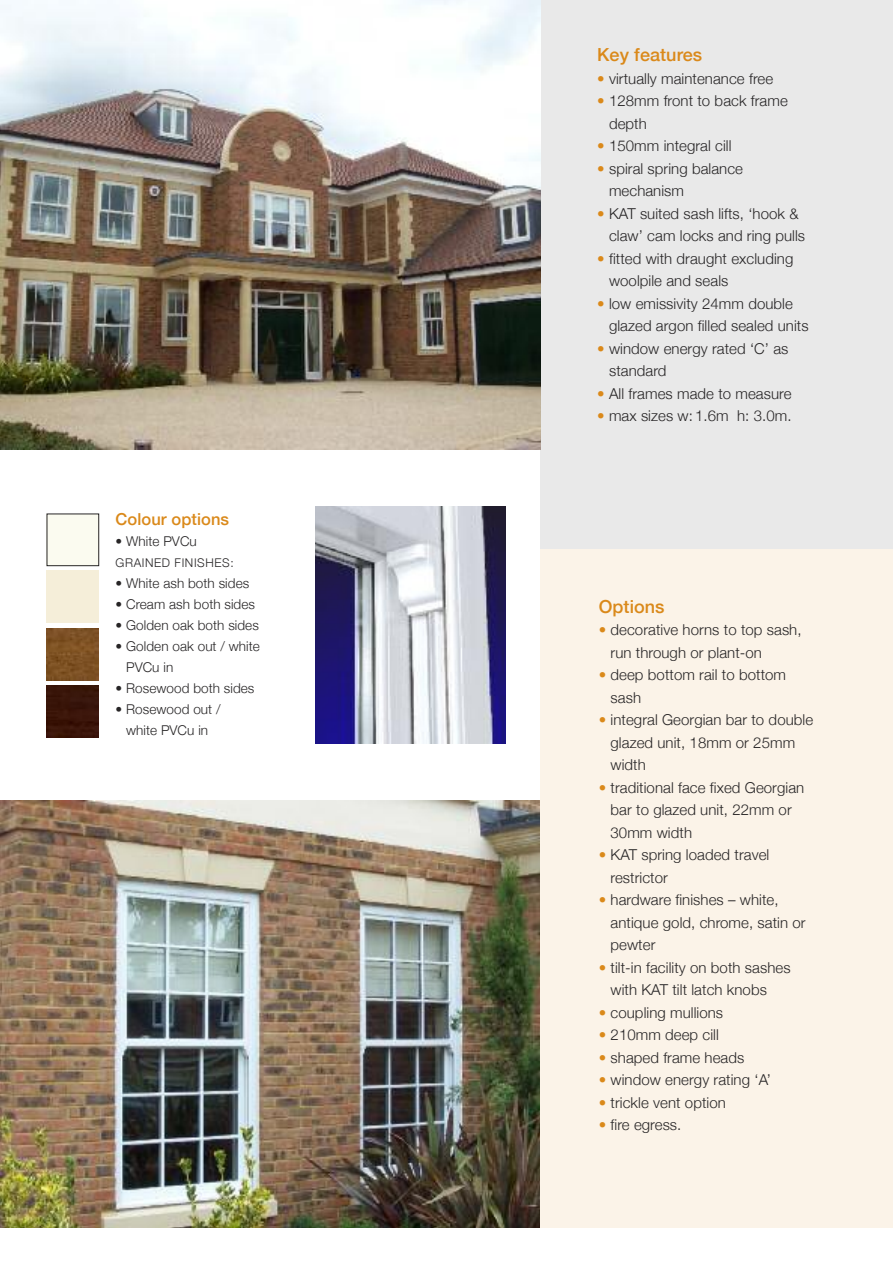
<style>
.page{position:relative;width:893px;height:1263px;background:#fff}
.page>*{position:absolute;margin:0;border:0;box-sizing:border-box;transform-origin:0 0}
.t1{font:500 18px "Helvetica Neue";letter-spacing:.005em;color:#da891a}
.t2{font:500 16.5px "Helvetica Neue";letter-spacing:.005em;color:#da891a}
.t3{font:300 15px/22.5px "Helvetica Neue";letter-spacing:.005em;color:#272526}
.t4{font:300 13.5px/21px "Helvetica Neue";letter-spacing:.005em;color:#272526}
.t5{font:300 12px "Helvetica Neue";letter-spacing:.05em;color:#272526}
.s1{color:#da891a}
</style>
<div class="page">
<img style="left:0;top:801px;width:541px;height:427px">
<div style="left:541px;top:548px;width:352px;height:680px;background:#fbf3e8"></div>
<div style="left:541px;top:0;width:352px;height:549px;background:#e9e9e9"></div>
<img style="left:0;top:0;width:541px;height:449px">
<img style="left:47px;top:628px;width:52px;height:52px">
<div style="left:47px;top:685px;width:52px;height:52px;background:#391509"></div>
<div style="left:47px;top:514px;width:52px;height:52px;border:1px solid #272526"></div>
<img style="left:315px;top:506px;width:190px;height:237px">
<p class="t2" style="left:116px;top:509px;width:115px">Colour options</p>
<p class="t4" style="left:116px;top:531px;width:83px">• White PVCu</p>
<p class="t5" style="left:116px;top:556px;width:120px">GRAINED FINISHES:</p>
<p class="t4" style="left:116px;top:573px;width:135px">• White ash both sides</p>
<p class="t4" style="left:116px;top:594px;width:141px">• Cream ash both sides</p>
<p class="t4" style="left:116px;top:615px;width:145px">• Golden oak both sides</p>
<p class="t4" style="left:126px;top:636px;width:135px;text-indent:-11px">• Golden oak out / white<br>PVCu in</p>
<p class="t4" style="left:116px;top:678px;width:140px">• Rosewood both sides</p>
<p class="t4" style="left:116px;top:699px;width:107px;text-align:center">• Rosewood out / white PVCu in</p>
<p class="t1" style="left:597px;top:44px;width:107px">Key features</p>
<p class="t3" style="left:597px;top:67px;width:177px"><span class="s1">•</span> virtually maintenance free</p>
<p class="t3" style="left:609px;top:89px;width:180px;text-indent:-12px"><span class="s1">•</span> 128mm front to back frame depth</p>
<p class="t3" style="left:597px;top:134px;width:136px"><span class="s1">•</span> 150mm integral cill</p>
<p class="t3" style="left:609px;top:157px;width:136px;text-indent:-12px"><span class="s1">•</span> spiral spring balance mechanism</p>
<p class="t3" style="left:609px;top:202px;width:198px;text-indent:-12px"><span class="s1">•</span> KAT suited sash lifts, ‘hook &amp; claw’ cam locks and ring pulls</p>
<p class="t3" style="left:609px;top:247px;width:186px;text-indent:-12px"><span class="s1">•</span> fitted with draught excluding woolpile and seals</p>
<p class="t3" style="left:609px;top:292px;width:201px;text-indent:-12px"><span class="s1">•</span> low emissivity 24mm double glazed argon filled sealed units</p>
<p class="t3" style="left:609px;top:337px;width:181px;text-indent:-12px"><span class="s1">•</span> window energy rated ‘C’ as standard</p>
<p class="t3" style="left:597px;top:382px;width:196px"><span class="s1">•</span> All frames made to measure</p>
<p class="t3" style="left:597px;top:404px;width:196px"><span class="s1">•</span> max sizes w:1.6m h: 3.0m.</p>
<p class="t1" style="left:599px;top:595px;width:67px">Options</p>
<p class="t3" style="left:611px;top:618px;width:193px;text-indent:-12px"><span class="s1">•</span> decorative horns to top sash, run through or plant-on</p>
<p class="t3" style="left:611px;top:663px;width:177px;text-indent:-12px"><span class="s1">•</span> deep bottom rail to bottom sash</p>
<p class="t3" style="left:611px;top:708px;width:204px;text-indent:-12px"><span class="s1">•</span> integral Georgian bar to double glazed unit, 18mm or 25mm width</p>
<p class="t3" style="left:611px;top:776px;width:195px;text-indent:-12px"><span class="s1">•</span> traditional face fixed Georgian bar to glazed unit, 22mm or<br>30mm width</p>
<p class="t3" style="left:611px;top:843px;width:160px;text-indent:-12px"><span class="s1">•</span> KAT spring loaded travel restrictor</p>
<p class="t3" style="left:611px;top:888px;width:197px;text-indent:-12px"><span class="s1">•</span> hardware finishes – white, antique gold, chrome, satin or pewter</p>
<p class="t3" style="left:611px;top:956px;width:182px;text-indent:-12px"><span class="s1">•</span> tilt-in facility on both sashes with KAT tilt latch knobs</p>
<p class="t3" style="left:599px;top:1001px;width:126px"><span class="s1">•</span> coupling mullions</p>
<p class="t3" style="left:599px;top:1023px;width:122px"><span class="s1">•</span> 210mm deep cill</p>
<p class="t3" style="left:599px;top:1046px;width:147px"><span class="s1">•</span> shaped frame heads</p>
<p class="t3" style="left:599px;top:1068px;width:174px"><span class="s1">•</span> window energy rating ‘A’</p>
<p class="t3" style="left:599px;top:1091px;width:129px"><span class="s1">•</span> trickle vent option</p>
<p class="t3" style="left:599px;top:1113px;width:84px"><span class="s1">•</span> fire egress.</p>
</div>
